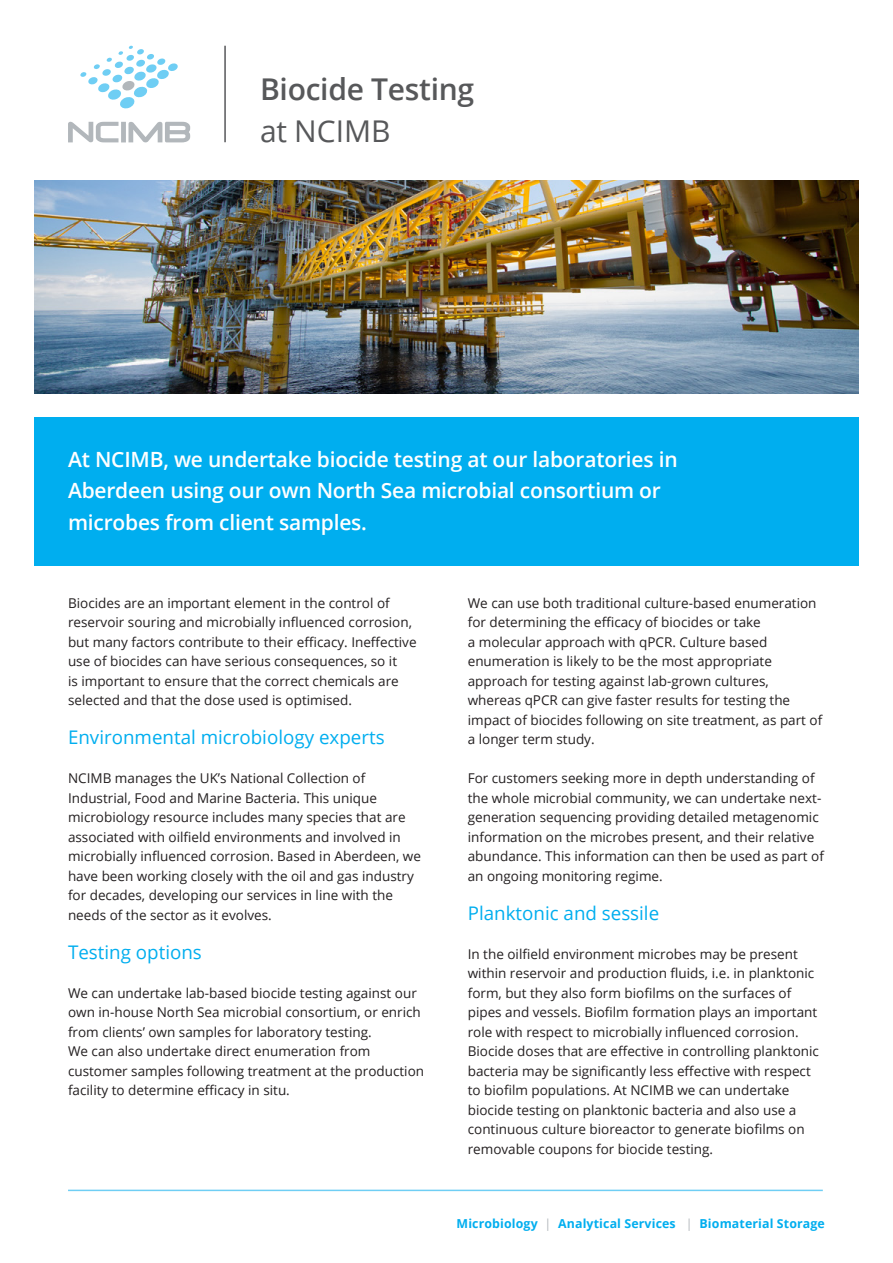
<style>
.page{position:relative;width:893px;height:1263px;background:#fff}
.page>*{position:absolute;margin:0;border:0;box-sizing:border-box;transform-origin:0 0}
.t1{font:600 30px/42px "Open Sans";letter-spacing:-.01em;color:#57585a}
.t2{font:600 21px/31.5px "Open Sans";letter-spacing:-.01em;color:#fff}
.t3{font:18.75px "Open Sans";color:#00aeef}
.t4{font:13.5px/19.5px "Open Sans";color:#231f20}
.t5{font:700 12.3px "Open Sans";letter-spacing:.01em;color:#00aeef}
.s1{font-weight:400}
.s2{font-weight:400;color:#b2b7bb}
</style>
<div class="page">
<hr style="left:68px;top:1189px;width:755px;height:2px;background:#6fcef4">
<div style="left:34px;top:417px;width:825px;height:149px;background:#00aeef"></div>
<img style="left:34px;top:181px;width:825px;height:212px">
<hr style="left:224px;top:46px;width:2px;height:96px;background:#57585a">
<svg style="left:68px;top:122px;width:51px;height:20px"></svg>
<div style="left:121px;top:122px;width:5px;height:20px;background:#b2b7bb"></div>
<svg style="left:128px;top:122px;width:62px;height:20px"></svg>
<svg style="left:80px;top:46px;width:98px;height:63px"></svg>
<p class="t1" style="left:260px;top:68px;width:216px">Biocide Testing <span class="s1">at NCIMB</span></p>
<p class="t2" style="left:68px;top:443px;width:611px">At NCIMB, we undertake biocide testing at our laboratories in<br>Aberdeen using our own North Sea microbial consortium or microbes from client samples.</p>
<p class="t4" style="left:68px;top:593px;width:350px">Biocides are an important element in the control of reservoir souring and microbially influenced corrosion, but many factors contribute to their efficacy. Ineffective use of biocides can have serious consequences, so it<br>is important to ensure that the correct chemicals are selected and that the dose used is optimised.</p>
<p class="t3" style="left:68px;top:725px;width:318px">Environmental microbiology experts</p>
<p class="t4" style="left:68px;top:768px;width:354px">NCIMB manages the UK’s National Collection of Industrial, Food and Marine Bacteria. This unique microbiology resource includes many species that are associated with oilfield environments and involved in microbially influenced corrosion. Based in Aberdeen, we have been working closely with the oil and gas industry for decades, developing our services in line with the needs of the sector as it evolves.</p>
<p class="t3" style="left:68px;top:939px;width:135px">Testing options</p>
<p class="t4" style="left:68px;top:983px;width:358px">We can undertake lab-based biocide testing against our own in-house North Sea microbial consortium, or enrich from clients’ own samples for laboratory testing.<br>We can also undertake direct enumeration from customer samples following treatment at the production facility to determine efficacy in situ.</p>
<p class="t4" style="left:468px;top:593px;width:356px">We can use both traditional culture-based enumeration for determining the efficacy of biocides or take<br>a molecular approach with qPCR. Culture based enumeration is likely to be the most appropriate approach for testing against lab-grown cultures, whereas qPCR can give faster results for testing the impact of biocides following on site treatment, as part of a longer term study.</p>
<p class="t4" style="left:468px;top:768px;width:358px">For customers seeking more in depth understanding of the whole microbial community, we can undertake next&shy;generation sequencing providing detailed metagenomic information on the microbes present, and their relative abundance. This information can then be used as part of an ongoing monitoring regime.</p>
<p class="t3" style="left:468px;top:900px;width:193px">Planktonic and sessile</p>
<p class="t4" style="left:468px;top:944px;width:353px">In the oilfield environment microbes may be present within reservoir and production fluids, i.e. in planktonic form, but they also form biofilms on the surfaces of pipes and vessels. Biofilm formation plays an important role with respect to microbially influenced corrosion.<br>Biocide doses that are effective in controlling planktonic bacteria may be significantly less effective with respect to biofilm populations. At NCIMB we can undertake biocide testing on planktonic bacteria and also use a continuous culture bioreactor to generate biofilms on removable coupons for biocide testing.</p>
<p class="t5" style="left:457px;top:1214px;width:370px">Microbiology <span class="s2">|</span> Analytical Services <span class="s2">|</span> Biomaterial Storage</p>
</div>
